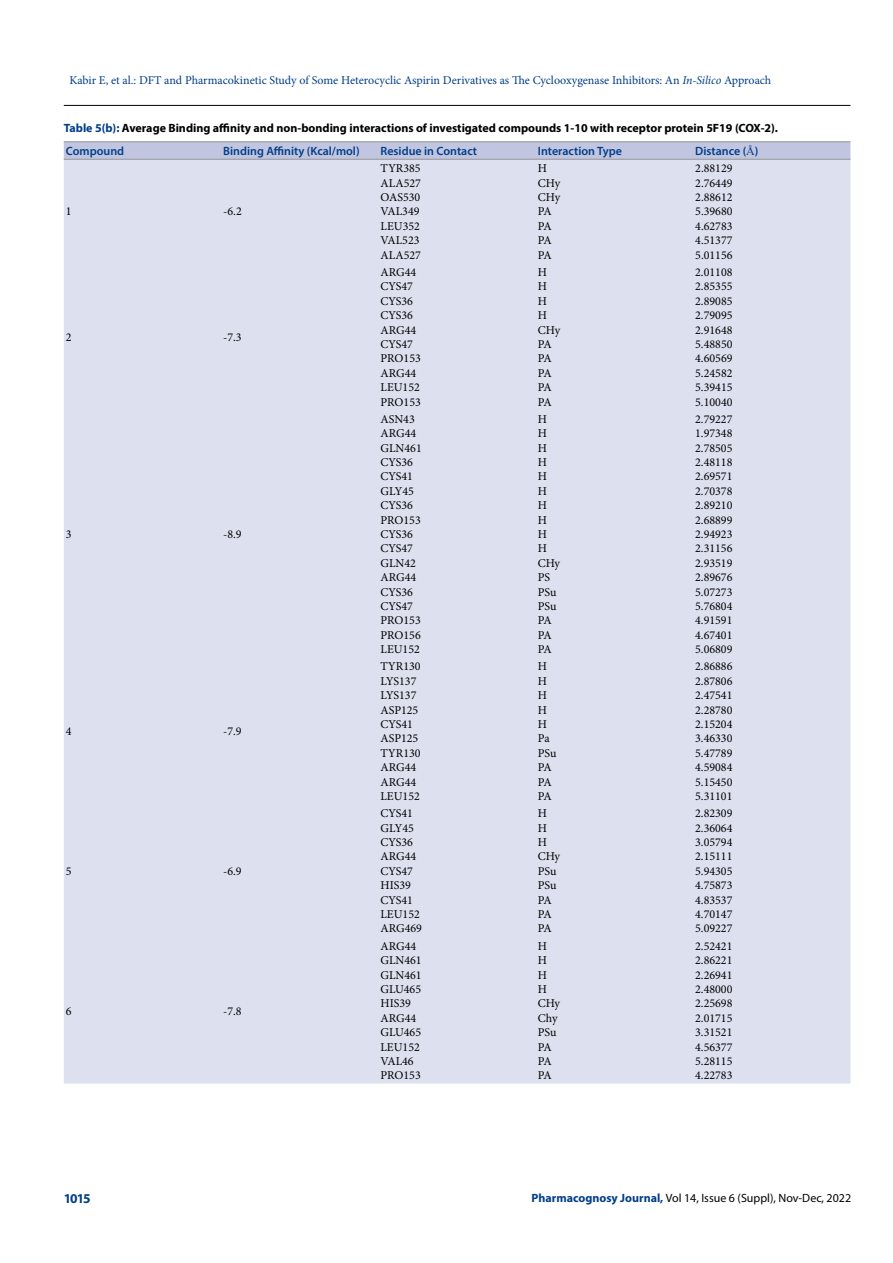
<style>
.page{position:relative;width:893px;height:1263px;background:#fff}
.page>*{position:absolute;margin:0;border:0;box-sizing:border-box;transform-origin:0 0}
.t1{font:700 13.5px "Myriad Pro";color:#003e88}
.t2{font:12px/14.4px "Minion Pro";color:#000;text-align:justify}
.t3{font:12px "Minion Pro";letter-spacing:-.005em;color:#003e88}
.t4{font:700 12px "Myriad Pro";color:#000}
.t5{font:600 12px "Myriad Pro";color:#003e88}
.t6{font:12px "Myriad Pro";color:#000}
.t7{font:12px/14.4px "Minion Pro";letter-spacing:-.025em;color:#000}
.t8{font:12px/14.4px "Minion Pro";letter-spacing:-.085em;color:#000}
.t9{font:12px/14.4px "Minion Pro";letter-spacing:-.055em;color:#000}
.t10{font:12px/14.4px "Minion Pro";letter-spacing:-.06em;color:#000}
.s1{font-style:italic}
.s2{color:#003e88}
.s3{font-family:"Times New Roman";font-weight:400}
.s4{font-weight:700;color:#003e88}
</style>
<div class="page">
<hr style="left:64px;top:105px;width:786px;height:1px;background:#000">
<svg style="left:64px;top:142px;width:786px;height:17px;background:#bfc3dd"></svg>
<div style="left:64px;top:160px;width:786px;height:923px;background:#dde0ef"></div>
<hr style="left:64px;top:141px;width:157px;height:1px;background:#939598">
<hr style="left:221px;top:141px;width:157px;height:1px;background:#939598">
<hr style="left:378px;top:141px;width:158px;height:1px;background:#939598">
<hr style="left:536px;top:141px;width:157px;height:1px;background:#939598">
<hr style="left:693px;top:141px;width:157px;height:1px;background:#939598">
<hr style="left:64px;top:159px;width:157px;height:1px;background:#939598">
<hr style="left:221px;top:159px;width:157px;height:1px;background:#939598">
<hr style="left:378px;top:159px;width:158px;height:1px;background:#939598">
<hr style="left:536px;top:159px;width:157px;height:1px;background:#939598">
<hr style="left:693px;top:159px;width:157px;height:1px;background:#939598">
<p class="t3" style="left:69px;top:72px;width:703px">Kabir E, et al.: DFT and Pharmacokinetic Study of Some Heterocyclic Aspirin Derivatives as The Cyclooxygenase Inhibitors: An <span class="s1">In-Silico</span> Approach</p>
<p class="t4" style="left:64px;top:120px;width:716px"><span class="s2">Table 5(b):</span> Average Binding affinity and non-bonding interactions of investigated compounds 1-10 with receptor protein 5F19 (COX-2).</p>
<p class="t5" style="left:66px;top:143px;width:60px">Compound</p>
<p class="t5" style="left:223px;top:143px;width:138px">Binding Affinity (Kcal/mol)</p>
<p class="t5" style="left:381px;top:143px;width:98px">Residue in Contact</p>
<p class="t5" style="left:538px;top:143px;width:86px">Interaction Type</p>
<p class="t5" style="left:695px;top:143px;width:65px">Distance (<span class="s3">Å</span>)</p>
<p class="t2" style="left:66px;top:204px;width:7px">1</p>
<p class="t2" style="left:223px;top:204px;width:20px">-6.2</p>
<p class="t2" style="left:66px;top:330px;width:7px">2</p>
<p class="t2" style="left:223px;top:330px;width:20px">-7.3</p>
<p class="t2" style="left:66px;top:527px;width:7px">3</p>
<p class="t2" style="left:223px;top:527px;width:20px">-8.9</p>
<p class="t2" style="left:66px;top:724px;width:7px">4</p>
<p class="t2" style="left:223px;top:724px;width:20px">-7.9</p>
<p class="t2" style="left:66px;top:864px;width:7px">5</p>
<p class="t2" style="left:223px;top:864px;width:20px">-6.9</p>
<p class="t2" style="left:66px;top:1003px;width:7px">6</p>
<p class="t2" style="left:223px;top:1003px;width:20px">-7.8</p>
<p class="t2" style="left:381px;top:161px;width:42px">TYR385<br>ALA527<br>OAS530<br>VAL349<br>LEU352<br>VAL523<br>ALA527</p>
<p class="t10" style="left:538px;top:161px;width:24px">H<br>CHy<br>CHy<br>PA<br>PA<br>PA<br>PA</p>
<p class="t2" style="left:695px;top:161px;width:39px">2.88129<br>2.76449<br>2.88612<br>5.39680<br>4.62783<br>4.51377<br>5.01156</p>
<p class="t2" style="left:381px;top:265px;width:42px;text-align:left">ARG44<br>CYS47<br>CYS36<br>CYS36<br>ARG44<br>CYS47<br>PRO153<br>ARG44<br>LEU152<br>PRO153</p>
<p class="t8" style="left:538px;top:265px;width:24px">H<br>H<br>H<br>H<br>CHy<br>PA<br>PA<br>PA<br>PA<br>PA</p>
<p class="t2" style="left:695px;top:265px;width:39px">2.01108<br>2.85355<br>2.89085<br>2.79095<br>2.91648<br>5.48850<br>4.60569<br>5.24582<br>5.39415<br>5.10040</p>
<p class="t2" style="left:381px;top:412px;width:43px;text-align:left">ASN43<br>ARG44<br>GLN461<br>CYS36<br>CYS41<br>GLY45<br>CYS36<br>PRO153<br>CYS36<br>CYS47<br>GLN42<br>ARG44<br>CYS36<br>CYS47<br>PRO153<br>PRO156<br>LEU152</p>
<p class="t2" style="left:538px;top:412px;width:24px;text-align:left">H<br>H<br>H<br>H<br>H<br>H<br>H<br>H<br>H<br>H<br>CHy<br>PS<br>PSu<br>PSu<br>PA<br>PA<br>PA</p>
<p class="t2" style="left:695px;top:412px;width:39px">2.79227<br>1.97348<br>2.78505<br>2.48118<br>2.69571<br>2.70378<br>2.89210<br>2.68899<br>2.94923<br>2.31156<br>2.93519<br>2.89676<br>5.07273<br>5.76804<br>4.91591<br>4.67401<br>5.06809</p>
<p class="t2" style="left:380px;top:659px;width:42px;text-align:left">TYR130<br>LYS137<br>LYS137<br>ASP125<br>CYS41<br>ASP125<br>TYR130<br>ARG44<br>ARG44<br>LEU152</p>
<p class="t9" style="left:538px;top:659px;width:20px">H<br>H<br>H<br>H<br>H<br>Pa<br>PSu<br>PA<br>PA<br>PA</p>
<p class="t2" style="left:695px;top:659px;width:39px">2.86886<br>2.87806<br>2.47541<br>2.28780<br>2.15204<br>3.46330<br>5.47789<br>4.59084<br>5.15450<br>5.31101</p>
<p class="t2" style="left:380px;top:806px;width:43px;text-align:left">CYS41<br>GLY45<br>CYS36<br>ARG44<br>CYS47<br>HIS39<br>CYS41<br>LEU152<br>ARG469</p>
<p class="t2" style="left:538px;top:806px;width:24px;text-align:left">H<br>H<br>H<br>CHy<br>PSu<br>PSu<br>PA<br>PA<br>PA</p>
<p class="t2" style="left:695px;top:806px;width:39px">2.82309<br>2.36064<br>3.05794<br>2.15111<br>5.94305<br>4.75873<br>4.83537<br>4.70147<br>5.09227</p>
<p class="t2" style="left:380px;top:939px;width:43px;text-align:left">ARG44<br>GLN461<br>GLN461<br>GLU465<br>HIS39<br>ARG44<br>GLU465<br>LEU152<br>VAL46<br>PRO153</p>
<p class="t7" style="left:538px;top:939px;width:24px">H<br>H<br>H<br>H<br>CHy<br>Chy<br>PSu<br>PA<br>PA<br>PA</p>
<p class="t2" style="left:695px;top:939px;width:39px">2.52421<br>2.86221<br>2.26941<br>2.48000<br>2.25698<br>2.01715<br>3.31521<br>4.56377<br>5.28115<br>4.22783</p>
<p class="t1" style="left:64px;top:1189px;width:29px">1015</p>
<p class="t6" style="left:532px;top:1190px;width:321px"><span class="s4">Pharmacognosy Journal,</span> Vol 14, Issue 6 (Suppl), Nov-Dec, 2022</p>
</div>
